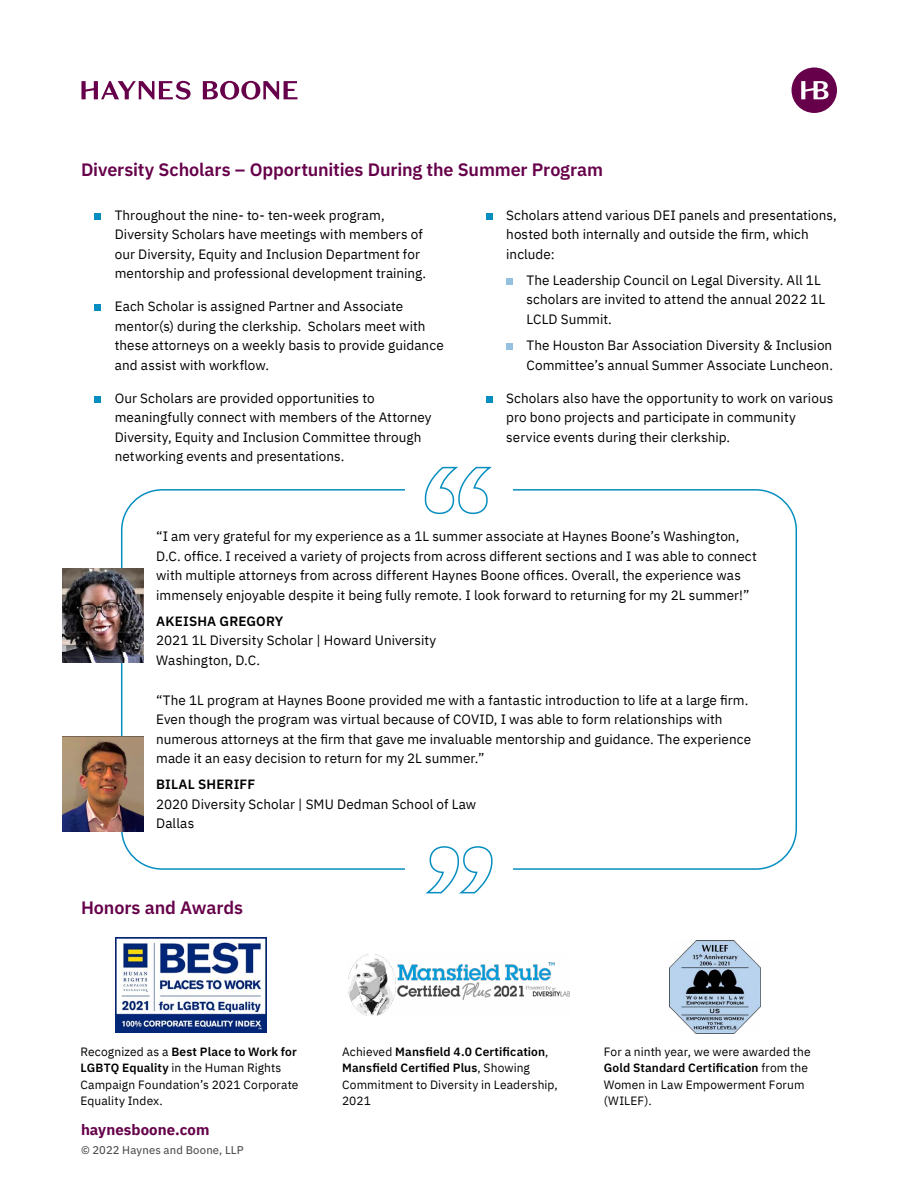
<style>
.page{position:relative;width:918px;height:1188px;background:#fff}
.page>*{position:absolute;margin:0;border:0;box-sizing:border-box;transform-origin:0 0}
.t1{font:18px "IBM Plex Sans Sm Bld";letter-spacing:-.005em;color:#66004a}
.t2{font:700 15px "IBM Plex Sans";letter-spacing:.005em;color:#66004a}
.t3{font:13.5px/19.5px "IBM Plex Sans";letter-spacing:.005em;color:#000}
.t4{font:13.5px "IBM Plex Sans Sm Bld";letter-spacing:.01em;color:#000}
.t5{font:12px/16.5px "IBM Plex Sans";letter-spacing:.01em;color:#000}
.t6{font:12px/16.5px "IBM Plex Sans Sm Bld";letter-spacing:.01em;color:#000}
.t7{font:11.25px "IBM Plex Sans Text";letter-spacing:.015em;color:#4c4d4f}
.s1{font-family:"IBM Plex Sans"}
.s2{font-family:"IBM Plex Sans Sm Bld"}
</style>
<div class="page">
<svg style="left:203px;top:81px;width:94px;height:19px"></svg>
<svg style="left:81px;top:81px;width:110px;height:19px"></svg>
<div style="left:792px;top:67px;width:45px;height:46px;background:#66004a;border-radius:50%"></div>
<svg style="left:801px;top:81px;width:28px;height:18px"></svg>
<svg style="left:425px;top:846px;width:68px;height:48px"></svg>
<svg style="left:424px;top:466px;width:68px;height:49px"></svg>
<img style="left:62px;top:568px;width:81px;height:95px">
<img style="left:62px;top:737px;width:81px;height:94px">
<div style="left:94px;top:213px;width:7px;height:7px;background:#068ec0"></div>
<div style="left:94px;top:305px;width:7px;height:6px;background:#068ec0"></div>
<div style="left:94px;top:396px;width:7px;height:7px;background:#068ec0"></div>
<div style="left:486px;top:213px;width:6px;height:7px;background:#068ec0"></div>
<div style="left:506px;top:278px;width:7px;height:7px;background:#94c1e0"></div>
<div style="left:506px;top:344px;width:7px;height:6px;background:#94c1e0"></div>
<div style="left:486px;top:396px;width:6px;height:7px;background:#068ec0"></div>
<img style="left:116px;top:938px;width:151px;height:94px">
<img style="left:348px;top:954px;width:222px;height:62px">
<img style="left:669px;top:940px;width:91px;height:93px">
<h1 class="t1" style="left:81px;top:156px;width:524px">Diversity Scholars – Opportunities During the Summer Program</h1>
<p class="t3" style="left:115px;top:204px;width:313px">Throughout the nine- to- ten-week program, Diversity Scholars have meetings with members of our Diversity, Equity and Inclusion Department for mentorship and professional development training.</p>
<p class="t3" style="left:115px;top:295px;width:331px">Each Scholar is assigned Partner and Associate mentor(s) during the clerkship. Scholars meet with these attorneys on a weekly basis to provide guidance and assist with workflow.</p>
<p class="t3" style="left:115px;top:387px;width:318px">Our Scholars are provided opportunities to meaningfully connect with members of the Attorney Diversity, Equity and Inclusion Committee through networking events and presentations.</p>
<p class="t3" style="left:506px;top:204px;width:332px">Scholars attend various DEI panels and presentations, hosted both internally and outside the firm, which include:</p>
<p class="t3" style="left:526px;top:269px;width:300px">The Leadership Council on Legal Diversity. All 1L scholars are invited to attend the annual 2022 1L<br>LCLD Summit.</p>
<p class="t3" style="left:526px;top:334px;width:308px">The Houston Bar Association Diversity &amp; Inclusion<br>Committee’s annual Summer Associate Luncheon.</p>
<p class="t3" style="left:506px;top:387px;width:329px">Scholars also have the opportunity to work on various pro bono projects and participate in community service events during their clerkship.</p>
<p class="t3" style="left:156px;top:525px;width:602px">“I am very grateful for my experience as a 1L summer associate at Haynes Boone’s Washington, D.C. office. I received a variety of projects from across different sections and I was able to connect with multiple attorneys from across different Haynes Boone offices. Overall, the experience was immensely enjoyable despite it being fully remote. I look forward to returning for my 2L summer!”</p>
<p class="t4" style="left:156px;top:610px;width:129px">AKEISHA GREGORY</p>
<p class="t3" style="left:156px;top:630px;width:282px">2021 1L Diversity Scholar | Howard University<br>Washington, D.C.</p>
<p class="t3" style="left:156px;top:689px;width:596px">“The 1L program at Haynes Boone provided me with a fantastic introduction to life at a large firm.<br>Even though the program was virtual because of COVID, I was able to form relationships with numerous attorneys at the firm that gave me invaluable mentorship and guidance. The experience made it an easy decision to return for my 2L summer.”</p>
<p class="t4" style="left:156px;top:774px;width:100px">BILAL SHERIFF</p>
<p class="t3" style="left:156px;top:793px;width:322px">2020 Diversity Scholar | SMU Dedman School of Law<br>Dallas</p>
<h1 class="t1" style="left:81px;top:893px;width:164px">Honors and Awards</h1>
<p class="t6" style="left:80px;top:1042px;width:218px"><span class="s1">Recognized as a</span> Best Place to Work for</p>
<p class="t5" style="left:80px;top:1059px;width:220px"><span class="s2">LGBTQ Equality</span> in the Human Rights<br>Campaign Foundation’s 2021 Corporate<br>Equality Index.</p>
<p class="t2" style="left:81px;top:1118px;width:130px">haynesboone.com</p>
<p class="t7" style="left:81px;top:1142px;width:164px">© 2022 Haynes and Boone, LLP</p>
<p class="t6" style="left:342px;top:1042px;width:208px"><span class="s1">Achieved</span> Mansfield 4.0 Certification<span class="s1">,<br></span>Mansfield Certified Plus<span class="s1">, Showing</span></p>
<p class="t5" style="left:342px;top:1075px;width:217px">Commitment to Diversity in Leadership,<br>2021</p>
<p class="t5" style="left:604px;top:1042px;width:208px">For a ninth year, we were awarded the</p>
<p class="t6" style="left:604px;top:1059px;width:206px">Gold Standard Certification <span class="s1">from the</span></p>
<p class="t5" style="left:604px;top:1075px;width:202px">Women in Law Empowerment Forum (WILEF).</p>
</div>
